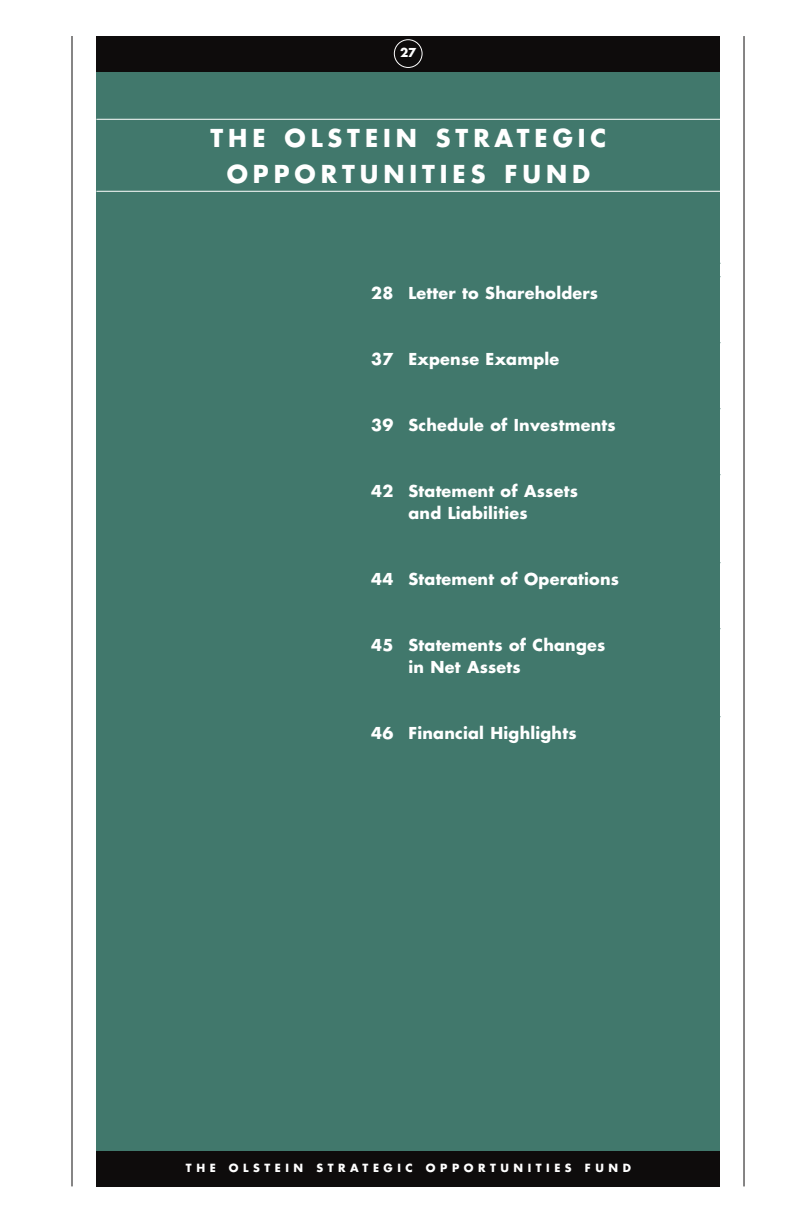
<style>
.page{position:relative;width:792px;height:1224px;background:#fff}
.page>*{position:absolute;margin:0;border:0;box-sizing:border-box;transform-origin:0 0}
.t1{font:700 24px/36px "Futura";letter-spacing:.205em;color:#fff;text-align:center}
.t2{font:700 16px/22px "Futura";letter-spacing:.015em;color:#fff}
.t3{font:700 12px "Futura";color:#fff}
.t4{font:700 11px "Futura";letter-spacing:.41em;color:#fff}
</style>
<div class="page">
<hr style="left:744px;top:36px;width:1px;height:1150px;background:#0e0c0c">
<div style="left:96px;top:70px;width:624px;height:1083px;background:#41786c"></div>
<hr style="left:96px;top:119px;width:624px;height:1px;background:#fff">
<hr style="left:96px;top:191px;width:624px;height:1px;background:#fff">
<div style="left:96px;top:1151px;width:624px;height:35px;background:#0e0c0c"></div>
<div style="left:96px;top:36px;width:624px;height:35px;background:#0e0c0c"></div>
<div style="left:394px;top:39px;width:29px;height:29px;border:2px solid #fff;border-radius:50%"></div>
<hr style="left:72px;top:36px;width:1px;height:1150px;background:#0e0c0c">
<p class="t3" style="left:400px;top:47px;width:18px">27</p>
<h1 class="t1" style="left:210px;top:122px;width:397px">THE OLSTEIN STRATEGIC<br>OPPORTUNITIES FUND</h1>
<p class="t2" style="left:371px;top:283px;width:228px">28 Letter to Shareholders</p>
<p class="t2" style="left:371px;top:349px;width:190px">37 Expense Example</p>
<p class="t2" style="left:371px;top:415px;width:246px">39 Schedule of Investments</p>
<p class="t2" style="left:408px;top:481px;width:171px;text-indent:-37px">42 Statement of Assets and Liabilities</p>
<p class="t2" style="left:371px;top:569px;width:249px">44 Statement of Operations</p>
<p class="t2" style="left:408px;top:635px;width:198px;text-indent:-37px">45 Statements of Changes in Net Assets</p>
<p class="t2" style="left:371px;top:723px;width:207px">46 Financial Highlights</p>
<p class="t4" style="left:186px;top:1163px;width:446px">THE OLSTEIN STRATEGIC OPPORTUNITIES FUND</p>
</div>
